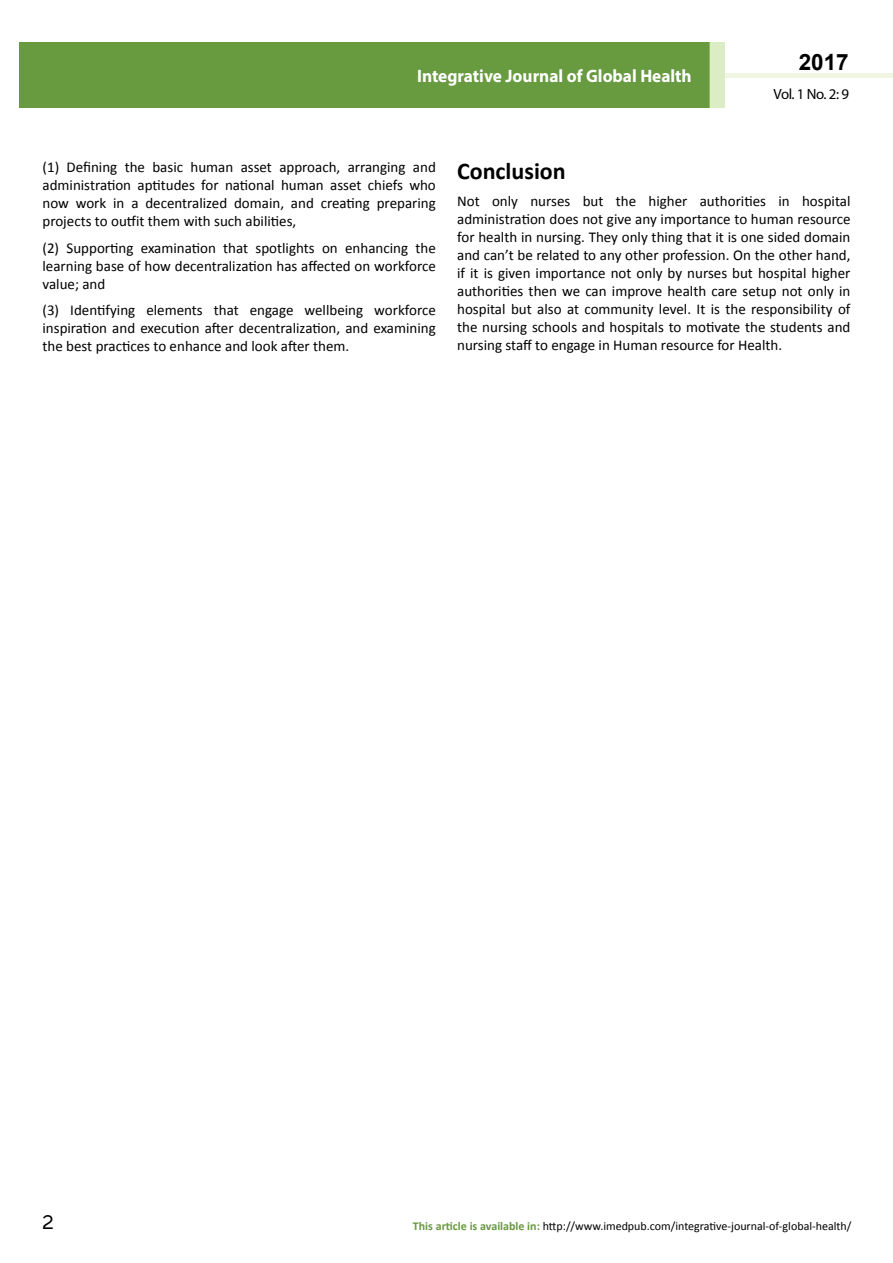
<style>
.page{position:relative;width:893px;height:1263px;background:#fff}
.page>*{position:absolute;margin:0;border:0;box-sizing:border-box;transform-origin:0 0}
.t1{font:25.5px "Tunga";color:#000}
.t2{font:700 24px "Calibri";color:#000}
.t3{font:700 22.5px "Arial";color:#000}
.t4{font:700 18px "Myriad Pro";color:#fff;scale:.96 1}
.t5{font:15px/18px "Calibri";color:#000;text-align:justify}
.t6{font:14.85px "Myriad Pro";color:#000}
.t7{font:12px "Calibri";color:#000}
.s1{font-weight:700;color:#689a40}
</style>
<div class="page">
<div style="left:725px;top:73px;width:168px;height:5px;background:#f0f6e2"></div>
<div style="left:19px;top:42px;width:690px;height:66px;background:#689a40"></div>
<div style="left:709px;top:42px;width:16px;height:66px;background:#dcecc4"></div>
<p class="t4" style="left:417px;top:64px;width:288px">Integrative Journal of Global Health</p>
<p class="t4" style="left:585px;top:74px;width:128px">ISSN 1698-9465</p>
<h3 class="t3" style="left:799px;top:47px;width:52px">2017</h3>
<p class="t6" style="left:774px;top:84px;width:77px">Vol. 1 No. 2: 9</p>
<p class="t5" style="left:43px;top:158px;width:395px">(1) Defining the basic human asset approach, arranging and administration aptitudes for national human asset chiefs who now work in a decentralized domain, and creating preparing projects to outfit them with such abilities,</p>
<p class="t5" style="left:42px;top:239px;width:395px">(2) Supporting examination that spotlights on enhancing the learning base of how decentralization has affected on workforce value; and</p>
<p class="t5" style="left:43px;top:301px;width:395px">(3) Identifying elements that engage wellbeing workforce inspiration and execution after decentralization, and examining the best practices to enhance and look after them.</p>
<h2 class="t2" style="left:457px;top:156px;width:110px">Conclusion</h2>
<p class="t5" style="left:457px;top:192px;width:395px">Not only nurses but the higher authorities in hospital administration does not give any importance to human resource for health in nursing. They only thing that it is one sided domain and can’t be related to any other profession. On the other hand, if it is given importance not only by nurses but hospital higher authorities then we can improve health care setup not only in hospital but also at community level. It is the responsibility of the nursing schools and hospitals to motivate the students and nursing staff to engage in Human resource for Health.</p>
<h1 class="t1" style="left:42px;top:1205px;width:13px">2</h1>
<p class="t7" style="left:413px;top:1218px;width:440px"><span class="s1">This article is available in:</span> http://www.imedpub.com/integrative-journal-of-global-health/</p>
</div>
